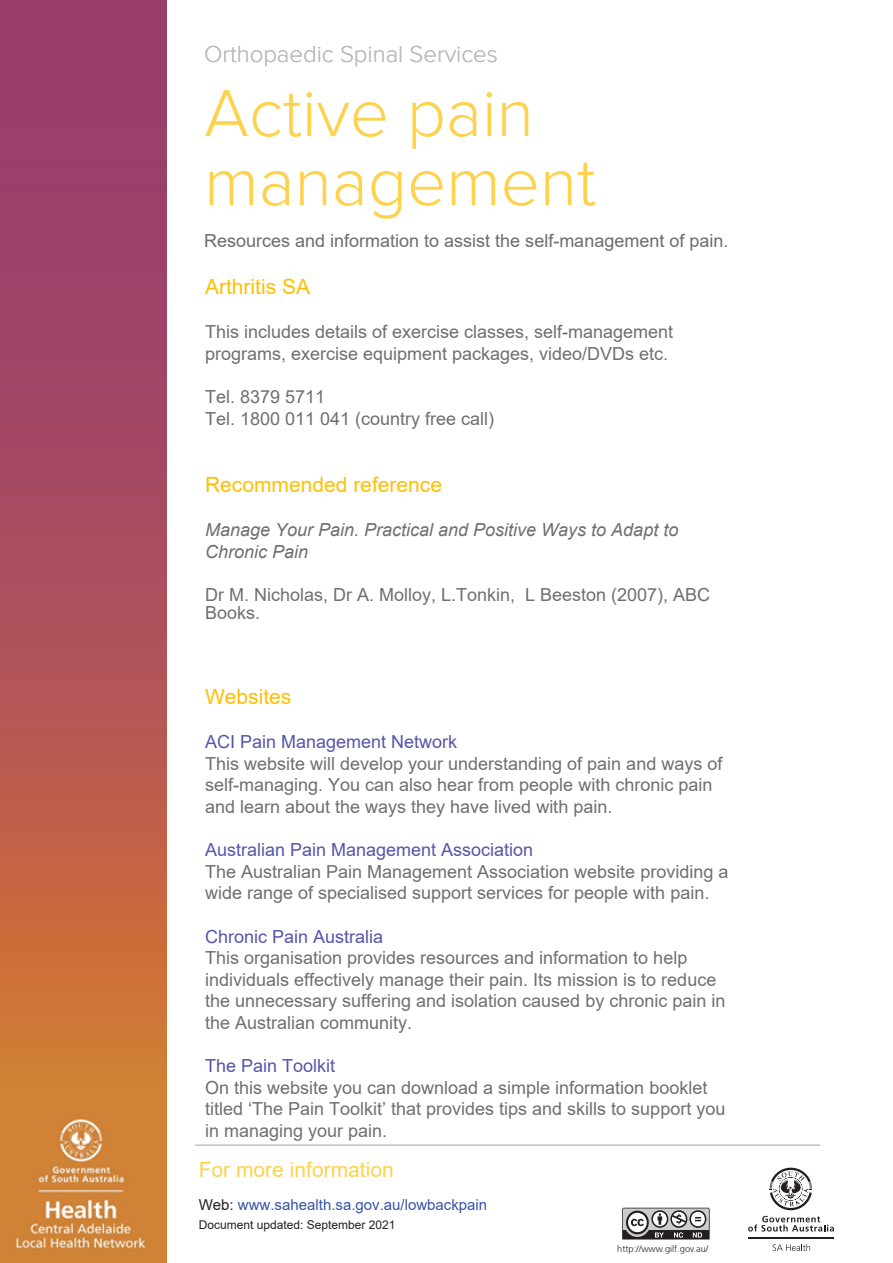
<style>
.page{position:relative;width:893px;height:1263px;background:#fff}
.page>*{position:absolute;margin:0;border:0;box-sizing:border-box;transform-origin:0 0}
.t1{font:300 69px/69px "Proxima Nova";color:#fed24c}
.t2{font:300 24px "Proxima Nova";color:#bcbdc0}
.t3{font:21px "Arial";color:#ffbf00}
.t4{font:21px "Arial";color:#fed24c}
.t5{font:18px/21.6px "Arial";color:#6d6f71}
.t6{font:18px "Arial";color:#55a}
.t7{font:italic 18px/21.6px "Arial";color:#6d6f71}
.t8{font:18px "Arial";color:#6c6d70}
.t9{font:15px "Arial";color:#3853a3}
.t10{font:12px "Arial";color:#231f20}
.t11{font:300 9.3px "Frutiger CE";color:#231f20}
.s1{font-style:inherit}
.s2{color:#231f20}
</style>
<div class="page">
<hr style="left:195px;top:1145px;width:625px;height:1px;background:#aba095">
<svg style="left:773px;top:1244px;width:37px;height:7px"></svg>
<hr style="left:748px;top:1237px;width:86px;height:2px;background:#231f20">
<svg style="left:748px;top:1216px;width:86px;height:15px"></svg>
<svg style="left:769px;top:1168px;width:43px;height:42px"></svg>
<svg style="left:622px;top:1208px;width:88px;height:31px"></svg>
<img style="left:0;top:0;width:166px;height:1263px">
<h2 class="t2" style="left:204px;top:43px;width:295px">Orthopaedic Spinal Services</h2>
<h1 class="t1" style="left:204px;top:82px;width:393px">Active pain management</h1>
<p class="t8" style="left:204px;top:229px;width:526px">Resources and information to assist the self-management of pain.</p>
<p class="t3" style="left:205px;top:272px;width:107px">Arthritis SA</p>
<p class="t5" style="left:205px;top:321px;width:470px">This includes details of exercise classes, self-management programs, exercise equipment packages, video/DVDs etc.</p>
<p class="t5" style="left:205px;top:386px;width:291px">Tel. 8379 5711<br>Tel. 1800 011 041 (country free call)</p>
<p class="t3" style="left:205px;top:470px;width:238px">Recommended reference</p>
<p class="t7" style="left:205px;top:519px;width:475px">Manage Your Pain. Practical and Positive Ways to Adapt to<br>Chronic Pain</p>
<p class="t5" style="left:205px;top:586px;width:507px;line-height:18px">Dr M. Nicholas, Dr A. Molloy, L.Tonkin, L Beeston (2007), ABC<br>Books.</p>
<p class="t3" style="left:205px;top:682px;width:88px">Websites</p>
<p class="t6" style="left:205px;top:729px;width:254px">ACI Pain Management Network</p>
<p class="t5" style="left:205px;top:752px;width:519px">This website will develop your understanding of pain and ways of self-managing<span class="s1">.</span> You can also hear from people with chronic pain and learn about the ways they have lived with pain<span class="s1">.</span></p>
<p class="t6" style="left:205px;top:837px;width:330px">Australian Pain Management Association</p>
<p class="t5" style="left:205px;top:860px;width:525px">The Australian Pain Management Association website providing a wide range of specialised support services for people with pain.</p>
<p class="t6" style="left:205px;top:924px;width:180px">Chronic Pain Australia</p>
<p class="t5" style="left:205px;top:947px;width:522px">This organisation provides resources and information to help individuals effectively manage their pain. Its mission is to reduce the unnecessary suffering and isolation caused by chronic pain in the Australian community.</p>
<p class="t6" style="left:205px;top:1053px;width:132px">The Pain Toolkit</p>
<p class="t5" style="left:205px;top:1076px;width:522px">On this website you can download a simple information booklet titled ‘The Pain Toolkit’ that provides tips and skills to support you in managing your pain.</p>
<p class="t4" style="left:199px;top:1155px;width:196px">For more information</p>
<p class="t9" style="left:199px;top:1194px;width:290px"><span class="s2">Web:</span> www.sahealth.sa.gov.au/lowbackpain</p>
<p class="t10" style="left:199px;top:1217px;width:198px">Document updated: September 2021</p>
<p class="t11" style="left:617px;top:1243px;width:93px">http://www.gilf.gov.au/</p>
</div>
